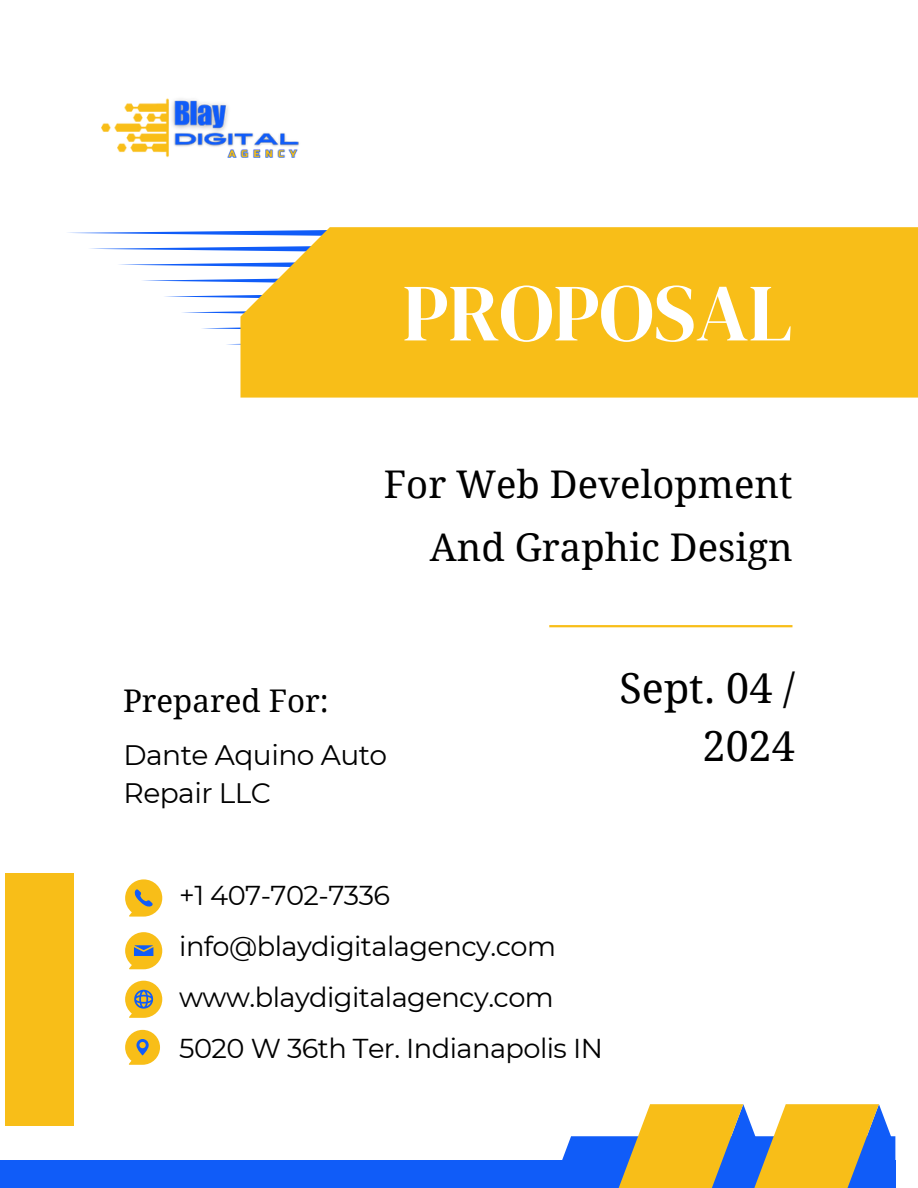
<style>
.page{position:relative;width:918px;height:1188px;background:#fff}
.page>*{position:absolute;margin:0;border:0;box-sizing:border-box;transform-origin:0 0}
.t1{font:81px "DM Serif Display";color:#fff}
.t2{font:41.25px/58.2px "Droid Serif";color:#000;text-align:right}
.t3{font:38.1px "Droid Serif";color:#000}
.t4{font:31.2px "Droid Serif";color:#000}
.t5{font:28.2px/38.7px "Montserrat";letter-spacing:-.02em;color:#000}
.t6{font:27.3px "Montserrat";letter-spacing:-.02em;color:#000}
</style>
<div class="page">
<svg style="left:227px;top:343px;width:13px;height:2px"></svg>
<svg style="left:202px;top:327px;width:38px;height:2px"></svg>
<svg style="left:182px;top:311px;width:58px;height:3px"></svg>
<svg style="left:164px;top:295px;width:76px;height:3px"></svg>
<svg style="left:142px;top:279px;width:98px;height:3px"></svg>
<svg style="left:119px;top:263px;width:121px;height:4px"></svg>
<svg style="left:90px;top:247px;width:150px;height:4px"></svg>
<svg style="left:68px;top:231px;width:172px;height:4px"></svg>
<div style="left:240px;top:227px;width:678px;height:171px;background:#f8be18"></div>
<svg style="left:125px;top:879px;width:37px;height:38px"></svg>
<svg style="left:125px;top:932px;width:37px;height:37px"></svg>
<svg style="left:125px;top:981px;width:37px;height:37px"></svg>
<svg style="left:125px;top:1030px;width:35px;height:35px"></svg>
<hr style="left:549px;top:625px;width:243px;height:2px;background:#f8be18">
<div style="left:0;top:1160px;width:895px;height:28px;background:#105cf8"></div>
<svg style="left:562px;top:1104px;width:333px;height:84px"></svg>
<div style="left:5px;top:873px;width:68px;height:252px;background:#f8be18"></div>
<img style="left:101px;top:98px;width:198px;height:60px">
<h1 class="t1" style="left:403px;top:257px;width:391px">PROPOSAL</h1>
<p class="t3" style="left:384px;top:462px;width:410px">For Web Development</p>
<h2 class="t3" style="left:430px;top:526px;width:364px">And Graphic Design</h2>
<h2 class="t4" style="left:123px;top:683px;width:207px">Prepared For:</h2>
<h3 class="t5" style="left:124px;top:735px;width:265px">Dante Aquino Auto<br>Repair LLC</h3>
<p class="t2" style="left:620px;top:660px;width:177px">Sept. 04 /<br>2024</p>
<h3 class="t6" style="left:179px;top:879px;width:213px">+1 407-702-7336</h3>
<h2 class="t6" style="left:179px;top:930px;width:378px">info@blaydigitalagency.com</h2>
<p class="t6" style="left:179px;top:981px;width:376px">www.blaydigitalagency.com</p>
<p class="t6" style="left:179px;top:1032px;width:425px">5020 W 36th Ter. Indianapolis IN</p>
</div>
